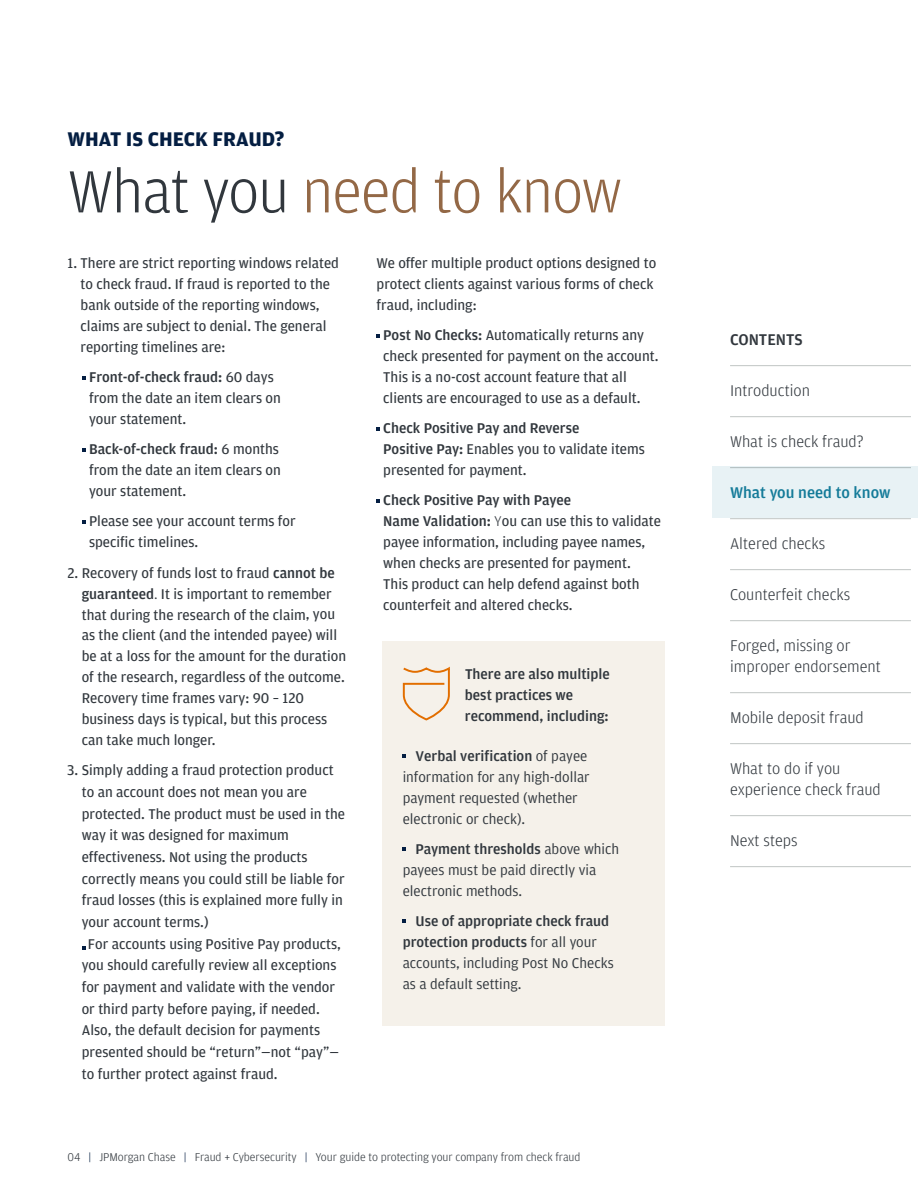
<style>
.page{position:relative;width:918px;height:1188px;background:#fff}
.page>*{position:absolute;margin:0;border:0;box-sizing:border-box;transform-origin:0 0}
.t1{font:300 63px "Amplitude";letter-spacing:-.02em;color:#936846}
.t2{font:700 21px "Amplitude";color:#041e42}
.t3{font:300 16.5px/21px "Amplitude";color:#31373d}
.t4{font:500 16.5px "Amplitude";color:#147b99}
.t5{font:500 16.5px "Amplitude";color:#31373d}
.t6{font:15px/21px "Amplitude";color:#31373d}
.t7{font:15px/21px "Amplitude";color:#31373d}
.t8{font:500 15px/21px "Amplitude";color:#31373d}
.t9{font:300 12px "Amplitude";letter-spacing:-.005em;color:#31373d}
.s1{color:#31373d}
.s2{font-weight:500}
.s3{font-weight:300}
.s4{color:#041e42}
</style>
<div class="page">
<div style="left:382px;top:641px;width:282px;height:385px;background:#f5f1ea"></div>
<svg style="left:402px;top:666px;width:48px;height:55px"></svg>
<hr style="left:730px;top:365px;width:181px;height:1px;background:#c0c5c4">
<hr style="left:730px;top:416px;width:181px;height:1px;background:#c0c5c4">
<hr style="left:730px;top:518px;width:181px;height:1px;background:#c0c5c4">
<hr style="left:730px;top:569px;width:181px;height:1px;background:#c0c5c4">
<hr style="left:730px;top:620px;width:181px;height:1px;background:#c0c5c4">
<hr style="left:730px;top:692px;width:181px;height:1px;background:#c0c5c4">
<hr style="left:730px;top:743px;width:181px;height:1px;background:#c0c5c4">
<hr style="left:730px;top:815px;width:181px;height:1px;background:#c0c5c4">
<hr style="left:730px;top:866px;width:181px;height:1px;background:#c0c5c4">
<div style="left:713px;top:467px;width:205px;height:51px;background:#e8f2f5"></div>
<svg style="left:82px;top:376px;width:4px;height:4px"></svg>
<svg style="left:82px;top:448px;width:4px;height:4px"></svg>
<svg style="left:82px;top:520px;width:4px;height:4px"></svg>
<svg style="left:82px;top:946px;width:4px;height:4px"></svg>
<svg style="left:377px;top:334px;width:3px;height:4px"></svg>
<p class="t2" style="left:68px;top:126px;width:219px">WHAT IS CHECK FRAUD?</p>
<p class="t1" style="left:68px;top:152px;width:556px"><span class="s1">What you</span> need to know</p>
<p class="t6" style="left:81px;top:253px;width:260px;text-indent:-13px">1. There are strict reporting windows related to check fraud. If fraud is reported to the bank outside of the reporting windows, claims are subject to denial. The general reporting timelines are:</p>
<p class="t6" style="left:89px;top:367px;width:193px"><span class="s2">Front-of-check fraud:</span> 60 days from the date an item clears on your statement.</p>
<p class="t6" style="left:89px;top:439px;width:193px"><span class="s2">Back-of-check fraud:</span> 6 months from the date an item clears on your statement.</p>
<p class="t6" style="left:89px;top:511px;width:208px">Please see your account terms for specific timelines.</p>
<p class="t6" style="left:82px;top:562px;width:266px;text-indent:-14px">2. Recovery of funds lost to fraud <span class="s2">cannot be guaranteed</span><span class="s3">.</span> It is important to remember that during the research of the claim, you as the client (and the intended payee) will be at a loss for the amount for the duration of the research, regardless of the outcome.<br>Recovery time frames vary: 90 – 120 business days is typical, but this process can take much longer.</p>
<p class="t6" style="left:67px;top:760px;width:268px">3. Simply adding a fraud protection product</p>
<p class="t6" style="left:82px;top:781px;width:227px">to an account does not mean you are</p>
<p class="t6" style="left:82px;top:803px;width:265px">protected. The product must be used in the</p>
<p class="t6" style="left:82px;top:825px;width:209px">way it was designed for maximum</p>
<p class="t6" style="left:82px;top:846px;width:227px">effectiveness. Not using the products</p>
<p class="t6" style="left:82px;top:868px;width:264px">correctly means you could still be liable for</p>
<p class="t6" style="left:82px;top:889px;width:263px">fraud losses (this is explained more fully in</p>
<p class="t6" style="left:82px;top:911px;width:128px">your account terms.)</p>
<p class="t6" style="left:88px;top:933px;width:255px">For accounts using Positive Pay products,</p>
<p class="t6" style="left:82px;top:954px;width:256px">you should carefully review all exceptions</p>
<p class="t6" style="left:82px;top:976px;width:255px">for payment and validate with the vendor</p>
<p class="t6" style="left:82px;top:998px;width:240px">or third party before paying, if needed.</p>
<p class="t6" style="left:82px;top:1019px;width:240px">Also, the default decision for payments</p>
<p class="t6" style="left:82px;top:1041px;width:259px">presented should be “return”—not “pay”—</p>
<p class="t6" style="left:82px;top:1063px;width:197px">to further protect against fraud.</p>
<p class="t6" style="left:377px;top:253px;width:281px">We offer multiple product options designed to protect clients against various forms of check fraud, including:</p>
<p class="t6" style="left:383px;top:325px;width:277px"><span class="s2">Post No Checks:</span> Automatically returns any check presented for payment on the account.<br>This is a no-cost account feature that all clients are encouraged to use as a default.</p>
<p class="t6" style="left:383px;top:418px;width:263px"><span class="s2">Check Positive Pay and Reverse<br>Positive Pay:</span> Enables you to validate items presented for payment.</p>
<p class="t6" style="left:383px;top:490px;width:279px"><span class="s2">Check Positive Pay with Payee<br>Name Validation:</span> <span class="s3">Y</span>ou can use this to validate payee information, including payee names, when checks are presented for payment.<br>This product can help defend against both counterfeit and altered checks.</p>
<p class="t8" style="left:465px;top:663px;width:146px">There are also multiple best practices we recommend, including:</p>
<p class="t7" style="left:403px;top:745px;width:189px;text-indent:13px"><span class="s2">Verbal verification</span> of payee information for any high-dollar payment requested (whether electronic or check).</p>
<p class="t7" style="left:403px;top:838px;width:218px;text-indent:13px"><span class="s2">Payment thresholds</span> above which payees must be paid directly via electronic methods.</p>
<p class="t7" style="left:403px;top:910px;width:213px;text-indent:13px"><span class="s2">Use of appropriate check fraud protection products</span> for all your accounts, including Post No Checks as a default setting.</p>
<p class="t9" style="left:68px;top:1149px;width:514px">04 <span class="s4">|</span> JPMorgan Chase <span class="s4">|</span> Fraud + Cybersecurity <span class="s4">|</span> Your guide to protecting your company from check fraud</p>
<p class="t5" style="left:730px;top:329px;width:74px">CONTENTS</p>
<p class="t3" style="left:730px;top:380px;width:81px">Introduction</p>
<p class="t3" style="left:730px;top:431px;width:135px">What is check fraud?</p>
<p class="t4" style="left:730px;top:482px;width:162px">What you need to know</p>
<p class="t3" style="left:730px;top:533px;width:97px">Altered checks</p>
<p class="t3" style="left:730px;top:584px;width:122px">Counterfeit checks</p>
<p class="t3" style="left:730px;top:635px;width:152px">Forged, missing or improper endorsement</p>
<p class="t3" style="left:730px;top:707px;width:135px">Mobile deposit fraud</p>
<p class="t3" style="left:730px;top:758px;width:152px">What to do if you experience check fraud</p>
<p class="t3" style="left:730px;top:830px;width:69px">Next steps</p>
</div>
